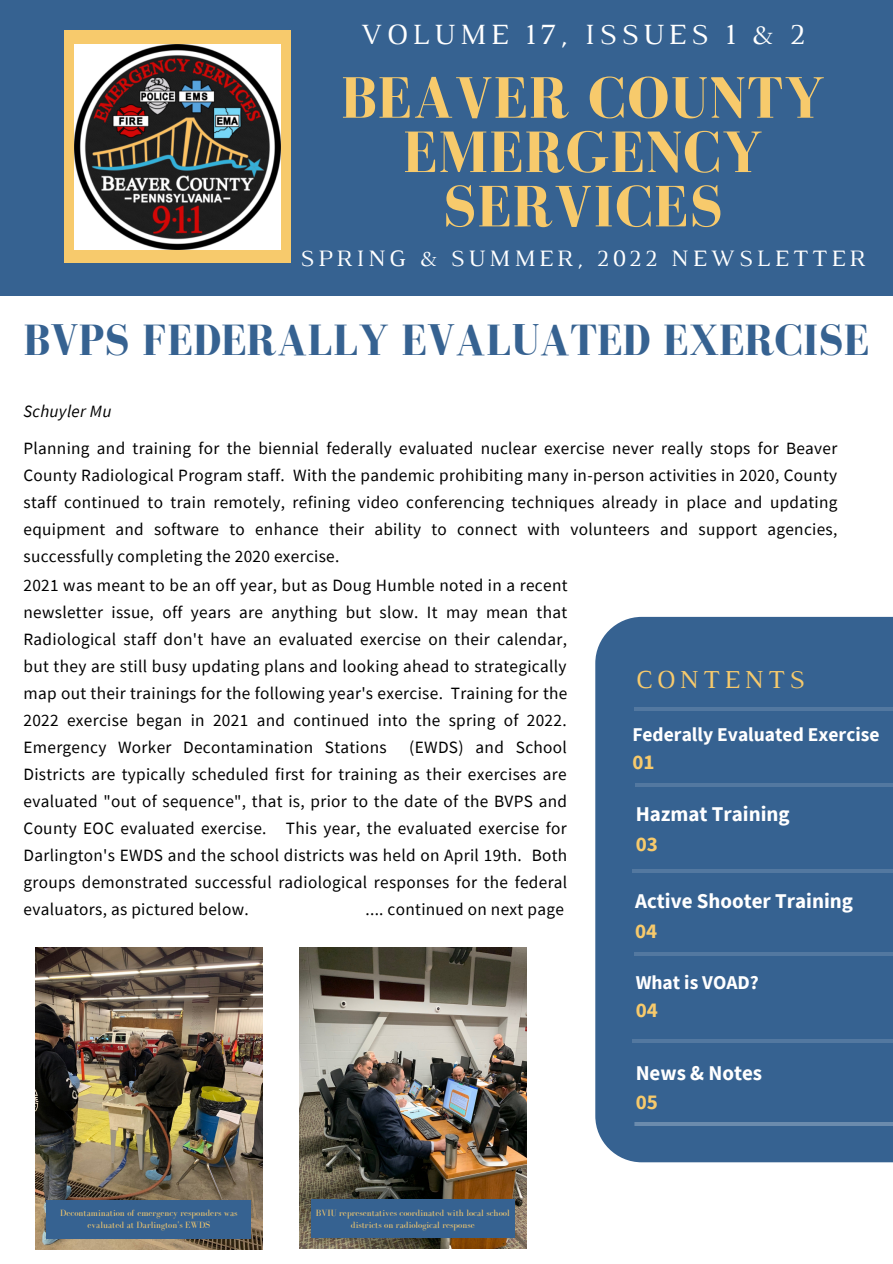
<style>
.page{position:relative;width:893px;height:1264px;background:#fff}
.page>*{position:absolute;margin:0;border:0;box-sizing:border-box;transform-origin:0 0}
.t1{font:700 60px/54.3px "Bodoni FLF";letter-spacing:.02em;color:#f7ca6c;text-align:center}
.t2{font:700 45px "Bodoni FLF";color:#366291}
.t3{font:30px "Luthier";letter-spacing:.14em;color:#fff}
.t4{font:26.4px "Luthier";letter-spacing:.15em;color:#f7ca6c}
.t5{font:24px "Luthier";letter-spacing:.15em;color:#fff}
.t6{font:700 21px "Source Sans Pro";color:#fff}
.t7{font:700 21px "Source Sans Pro";color:#f7ca6c}
.t8{font:700 19.5px "Source Sans Pro";color:#fff}
.t9{font:17.25px/27px "Source Sans Pro";letter-spacing:.02em;color:#000;text-align:justify}
.t10{font:italic 17.25px "Source Sans Pro";letter-spacing:.02em;color:#000}
.t11{font:9.3px/12.5px "Bodoni FLF";color:#f7ca6c;text-align:center}
</style>
<div class="page">
<div style="left:0;top:0;width:892px;height:295px;background:#366291"></div>
<div style="left:595px;top:617px;width:297px;height:545px;background:#366291"></div>
<hr style="left:635px;top:783px;width:257px;height:3px;background:#fff">
<hr style="left:632px;top:869px;width:260px;height:3px;background:#fff">
<hr style="left:634px;top:952px;width:258px;height:3px;background:#fff">
<hr style="left:634px;top:707px;width:258px;height:3px;background:#fff">
<div style="left:64px;top:30px;width:226px;height:233px;background:#f7ca6c"></div>
<img style="left:75px;top:44px;width:205px;height:206px">
<hr style="left:632px;top:1039px;width:260px;height:3px;background:#fff">
<hr style="left:634px;top:1122px;width:258px;height:3px;background:#fff">
<img style="left:35px;top:947px;width:227px;height:302px">
<div style="left:47px;top:1199px;width:204px;height:39px;background:#366291"></div>
<img style="left:299px;top:947px;width:227px;height:301px">
<div style="left:311px;top:1199px;width:203px;height:38px;background:#366291"></div>
<h3 class="t3" style="left:360px;top:23px;width:446px">VOLUME 17, ISSUES 1 &amp; 2</h3>
<h1 class="t1" style="left:341px;top:70px;width:485px">BEAVER COUNTY<br>EMERGENCY<br>SERVICES</h1>
<h3 class="t5" style="left:300px;top:249px;width:567px">SPRING &amp; SUMMER, 2022 NEWSLETTER</h3>
<h2 class="t2" style="left:23px;top:316px;width:847px">BVPS FEDERALLY EVALUATED EXERCISE</h2>
<p class="t10" style="left:23px;top:399px;width:89px">Schuyler Mu</p>
<p class="t9" style="left:23px;top:434px;width:815px">Planning and training for the biennial federally evaluated nuclear exercise never really stops for Beaver County Radiological Program staff. With the pandemic prohibiting many in-person activities in 2020, County staff continued to train remotely, refining video conferencing techniques already in place and updating equipment and software to enhance their ability to connect with volunteers and support agencies, successfully completing the 2020 exercise.</p>
<p class="t9" style="left:23px;top:571px;width:545px">2021 was meant to be an off year, but as Doug Humble noted in a recent newsletter issue, off years are anything but slow. It may mean that Radiological staff don't have an evaluated exercise on their calendar, but they are still busy updating plans and looking ahead to strategically map out their trainings for the following year's exercise. Training for the 2022 exercise began in 2021 and continued into the spring of 2022.<br>Emergency Worker Decontamination Stations</p>
<h3 class="t4" style="left:635px;top:670px;width:170px">CONTENTS</h3>
<p class="t8" style="left:632px;top:721px;width:249px">Federally Evaluated Exercise</p>
<p class="t7" style="left:632px;top:748px;width:24px">01</p>
<p class="t6" style="left:635px;top:800px;width:155px">Hazmat Training</p>
<p class="t7" style="left:635px;top:830px;width:24px">03</p>
<p class="t9" style="left:23px;top:733px;width:545px;text-indent:385px">(EWDS) and School Districts are typically scheduled first for training as their exercises are evaluated "out of sequence", that is, prior to the date of the BVPS and County EOC evaluated exercise. This year, the evaluated exercise for Darlington's EWDS and the school districts was held on April 19th. Both groups demonstrated successful radiological responses for the federal evaluators, as pictured below.</p>
<p class="t6" style="left:635px;top:887px;width:219px">Active Shooter Training</p>
<p class="t7" style="left:635px;top:917px;width:24px">04</p>
<p class="t9" style="left:365px;top:895px;width:200px">.... continued on next page</p>
<p class="t8" style="left:635px;top:969px;width:125px">What is VOAD?</p>
<p class="t7" style="left:635px;top:996px;width:24px">04</p>
<p class="t11" style="left:60px;top:1206px;width:179px">Decontamination of emergency responders was evaluated at Darlington's EWDS</p>
<p class="t11" style="left:316px;top:1206px;width:195px">BVIU representatives coordinated with local school districts on radiological response</p>
<p class="t6" style="left:635px;top:1059px;width:128px">News &amp; Notes</p>
<p class="t7" style="left:635px;top:1088px;width:24px">05</p>
</div>
